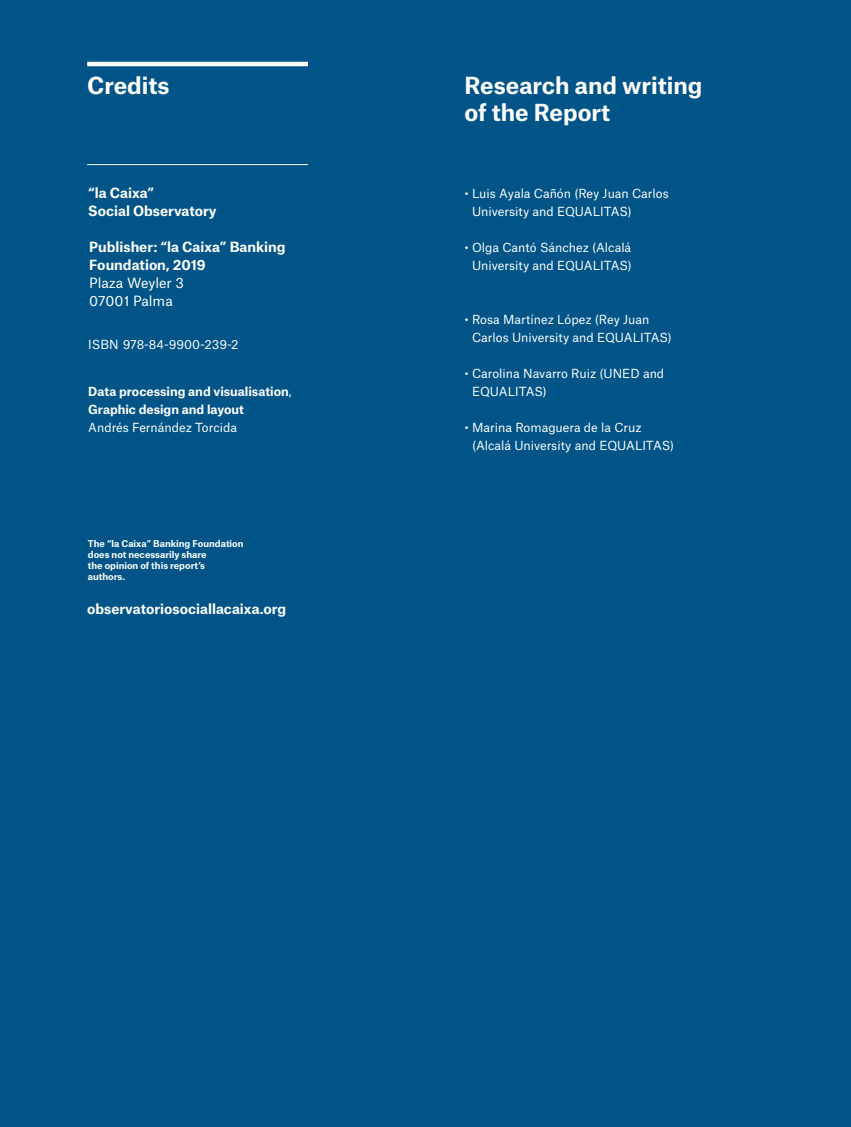
<style>
.page{position:relative;width:851px;height:1127px;background:#fff}
.page>*{position:absolute;margin:0;border:0;box-sizing:border-box;transform-origin:0 0}
.t1{font:700 22.5px/27px "Atlas Grotesk";color:#fff}
.t2{font:700 13.5px/18px "Atlas Grotesk";color:#fff}
.t3{font:13.5px/18px "Atlas Grotesk";color:#fff}
.t4{font:12px/18px "Atlas Grotesk";color:#fff}
.t5{font:700 12px/18px "Atlas Grotesk";color:#fff}
.t6{font:700 9px/10.8px "Atlas Grotesk";color:#fff}
.s1{font-weight:400}
.s2{font-family:"Helvetica"}
</style>
<div class="page">
<div style="left:0;top:0;width:850px;height:1127px;background:#005487"></div>
<hr style="left:87px;top:62px;width:221px;height:4px;background:#fff">
<hr style="left:87px;top:164px;width:221px;height:1px;background:#fff">
<h1 class="t1" style="left:87px;top:69px;width:84px">Credits</h1>
<p class="t2" style="left:88px;top:182px;width:130px">“la Caixa”<br>Social Observatory</p>
<p class="t2" style="left:89px;top:236px;width:198px">Publisher: “la Caixa” Banking<br>Foundation, 2019</p>
<p class="t3" style="left:89px;top:272px;width:96px">Plaza Weyler 3<br>07001 Palma</p>
<p class="t4" style="left:88px;top:334px;width:152px">ISBN 978-84-9900-239-2</p>
<p class="t5" style="left:88px;top:381px;width:205px">Data processing and visualisation<span class="s1">,<br></span>Graphic design and layout</p>
<p class="t4" style="left:88px;top:417px;width:150px">Andrés Fernández Torcida</p>
<p class="t6" style="left:88px;top:538px;width:157px">The “la Caixa” Banking Foundation does not necessarily share<br>the opinion of this report’s authors.</p>
<p class="t2" style="left:87px;top:598px;width:200px">observatoriosociallacaixa.org</p>
<h1 class="t1" style="left:464px;top:69px;width:239px">Research and writing of the Report</h1>
<p class="t4" style="left:472px;top:183px;width:198px;text-indent:-8px"><span class="s2">•</span> Luis Ayala Cañón (Rey Juan Carlos<br>University and EQUALITAS)</p>
<p class="t4" style="left:464px;top:237px;width:169px;text-align:right"><span class="s2">•</span> Olga Cantó Sánchez (Alcalá<br>University and EQUALITAS)</p>
<p class="t4" style="left:472px;top:309px;width:201px;text-indent:-8px"><span class="s2">•</span> Rosa Martínez López (Rey Juan<br>Carlos University and EQUALITAS)</p>
<p class="t4" style="left:472px;top:363px;width:194px;text-indent:-8px"><span class="s2">•</span> Carolina Navarro Ruiz (UNED and<br>EQUALITAS)</p>
<p class="t4" style="left:472px;top:417px;width:203px;text-indent:-8px"><span class="s2">•</span> Marina Romaguera de la Cruz (Alcalá University and EQUALITAS)</p>
</div>
